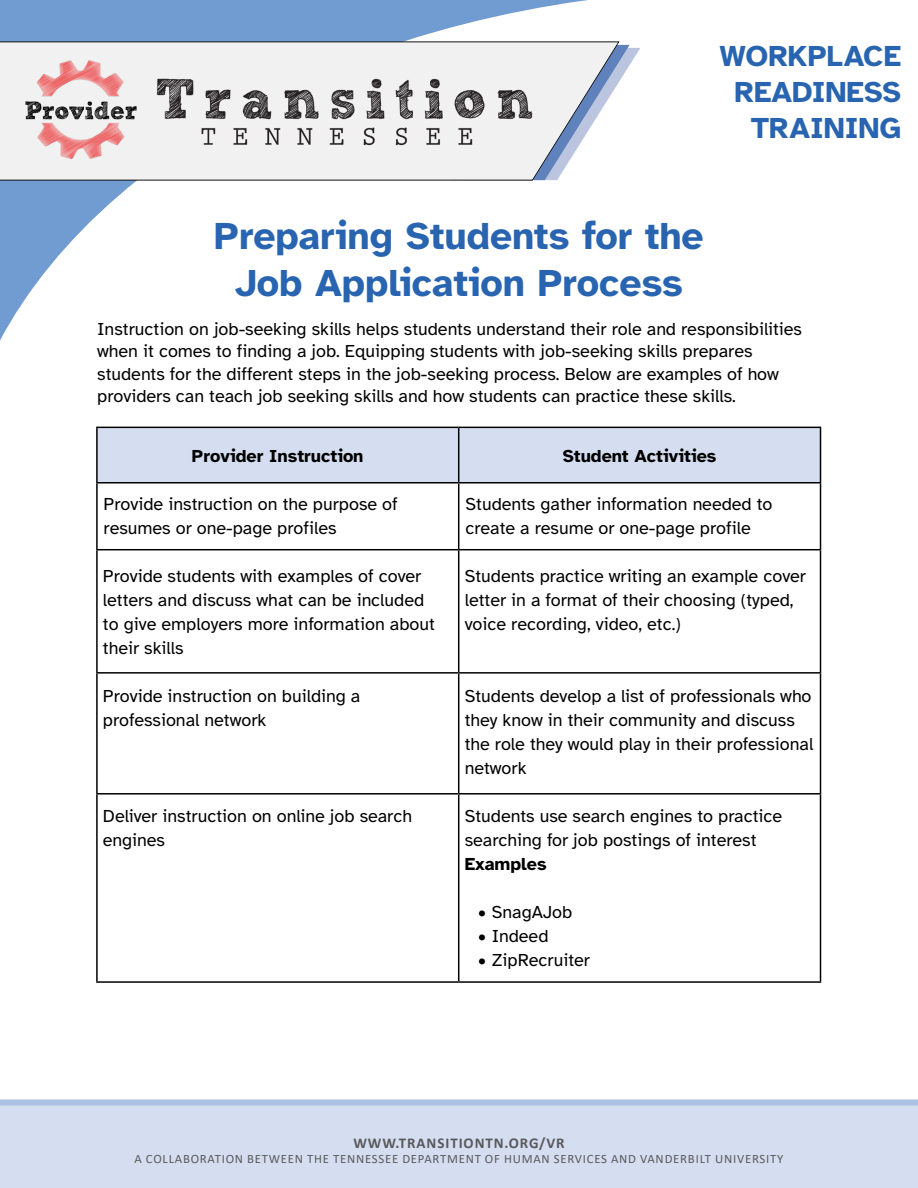
<style>
.page{position:relative;width:918px;height:1188px;background:#fff}
.page>*{position:absolute;margin:0;border:0;box-sizing:border-box;transform-origin:0 0}
.H2_-_Dropcap_font{font:700 39px/46.8px "Atkinson Hyperlegible";color:#2864b0;text-align:center}
.t1{font:700 30px "Atkinson Hyperlegible";color:#2864b0}
.Copy{font:18px/24px "Atkinson Hyperlegible";color:#000}
.Underline_Header{font:18px/22.5px "Atkinson Hyperlegible";color:#000}
.table_Headers{font:700 18px "Atkinson Hyperlegible";color:#000}
.Copy-2{font:700 18px "Atkinson Hyperlegible";color:#000}
.t2{font:700 15px "Calibri";letter-spacing:.06em;color:#58595b}
.t3{font:12.75px "Calibri";letter-spacing:.06em;color:#58595b}
</style>
<div class="page">
<div style="left:0;top:1099px;width:918px;height:89px;background:#d5def1"></div>
<svg style="left:0;top:0;width:630px;height:341px"></svg>
<svg style="left:619px;top:45px;width:21px;height:135px"></svg>
<svg style="left:0;top:42px;width:619px;height:139px"></svg>
<img style="left:6px;top:55px;width:547px;height:109px">
<div style="left:98px;top:428px;width:722px;height:54px;background:#d5def1"></div>
<hr style="left:96px;top:427px;width:363px;height:1px;background:#000">
<hr style="left:96px;top:482px;width:363px;height:2px;background:#000">
<hr style="left:458px;top:484px;width:1px;height:65px;background:#000">
<hr style="left:820px;top:484px;width:1px;height:65px;background:#000">
<hr style="left:96px;top:549px;width:363px;height:1px;background:#000">
<hr style="left:459px;top:549px;width:362px;height:1px;background:#000">
<hr style="left:458px;top:550px;width:1px;height:122px;background:#000">
<hr style="left:820px;top:550px;width:1px;height:122px;background:#000">
<hr style="left:96px;top:672px;width:363px;height:2px;background:#000">
<hr style="left:459px;top:672px;width:362px;height:2px;background:#000">
<hr style="left:458px;top:674px;width:1px;height:119px;background:#000">
<hr style="left:820px;top:674px;width:1px;height:119px;background:#000">
<hr style="left:96px;top:793px;width:363px;height:2px;background:#000">
<hr style="left:459px;top:793px;width:362px;height:2px;background:#000">
<hr style="left:458px;top:795px;width:1px;height:186px;background:#000">
<hr style="left:820px;top:795px;width:1px;height:186px;background:#000">
<hr style="left:96px;top:981px;width:363px;height:2px;background:#000">
<hr style="left:459px;top:981px;width:362px;height:2px;background:#000">
<hr style="left:459px;top:427px;width:362px;height:1px;background:#000">
<hr style="left:458px;top:428px;width:1px;height:54px;background:#000">
<hr style="left:820px;top:428px;width:1px;height:54px;background:#000">
<hr style="left:459px;top:482px;width:362px;height:2px;background:#000">
<hr style="left:96px;top:428px;width:2px;height:54px;background:#000">
<hr style="left:96px;top:484px;width:2px;height:65px;background:#000">
<hr style="left:96px;top:550px;width:2px;height:122px;background:#000">
<hr style="left:96px;top:674px;width:2px;height:119px;background:#000">
<hr style="left:96px;top:795px;width:2px;height:186px;background:#000">
<h3 class="t1" style="left:720px;top:38px;width:183px">WORKPLACE</h3>
<h3 class="t1" style="left:735px;top:74px;width:168px">READINESS</h3>
<h3 class="t1" style="left:751px;top:110px;width:152px">TRAINING</h3>
<h2 class="H2_-_Dropcap_font" style="left:214px;top:213px;width:491px">Preparing Students for the<br>Job Application Process</h2>
<p class="Underline_Header" style="left:97px;top:318px;width:706px">Instruction on job-seeking skills helps students understand their role and responsibilities when it comes to finding a job. Equipping students with job-seeking skills prepares students for the different steps in the job-seeking process. Below are examples of how providers can teach job seeking skills and how students can practice these skills.</p>
<p class="table_Headers" style="left:192px;top:446px;width:173px">Provider Instruction</p>
<p class="table_Headers" style="left:563px;top:446px;width:155px">Student Activities</p>
<p class="Copy" style="left:104px;top:492px;width:296px">Provide instruction on the purpose of resumes or one-page profiles</p>
<p class="Copy" style="left:465px;top:492px;width:309px">Students gather information needed to create a resume or one-page profile</p>
<p class="Copy" style="left:103px;top:564px;width:334px">Provide students with examples of cover letters and discuss what can be included to give employers more information about their skills</p>
<p class="Copy" style="left:465px;top:564px;width:343px">Students practice writing an example cover letter in a format of their choosing (typed, voice recording, video, etc.)</p>
<p class="Copy" style="left:103px;top:684px;width:259px">Provide instruction on building a professional network</p>
<p class="Copy" style="left:465px;top:684px;width:350px">Students develop a list of professionals who they know in their community and discuss the role they would play in their professional network</p>
<p class="Copy" style="left:103px;top:804px;width:311px">Deliver instruction on online job search engines</p>
<p class="Copy" style="left:465px;top:804px;width:319px">Students use search engines to practice searching for job postings of interest</p>
<p class="Copy-2" style="left:465px;top:854px;width:84px">Examples</p>
<p class="Underline_Header" style="left:478px;top:901px;width:96px">• SnagAJob</p>
<p class="Underline_Header" style="left:478px;top:925px;width:72px">• Indeed</p>
<p class="Underline_Header" style="left:478px;top:949px;width:113px">• ZipRecruiter</p>
<p class="t2" style="left:353px;top:1133px;width:213px">WWW.TRANSITIONTN.ORG/VR</p>
<p class="t3" style="left:135px;top:1150px;width:650px">A COLLABORATION BETWEEN THE TENNESSEE DEPARTMENT OF HUMAN SERVICES AND VANDERBILT UNIVERSITY</p>
</div>
